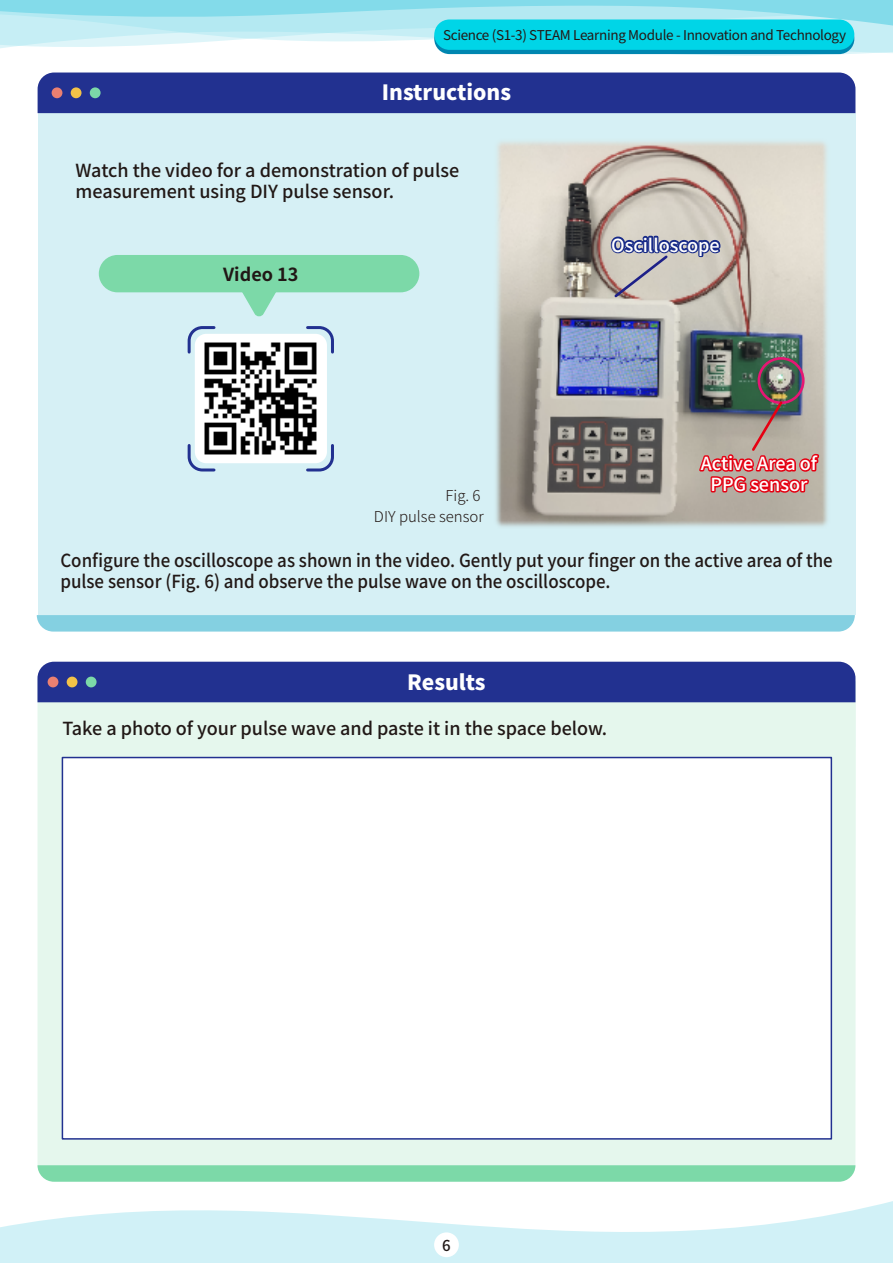
<style>
.page{position:relative;width:893px;height:1263px;background:#fff}
.page>*{position:absolute;margin:0;border:0;box-sizing:border-box;transform-origin:0 0}
.t1{font:900 21px "Noto Sans CJ Ktc";color:#fff}
.t2{font:500 18px/21px "Noto Sans CJ Ktc";color:#211816;scale:.94 1}
.t3{font:500 18px/21px "Noto Sans CJ Ktc";color:#211816}
.t4{font:500 18px/21px "Noto Sans CJ Ktc";color:#fff;text-align:center}
.t5{font:700 18px "Noto Sans CJ Ktc";color:#211816}
.t6{font:300 15px/21px "Noto Sans CJ Ktc";color:#231815;text-align:right}
.t7{font:500 15px "Noto Sans CJ Ktc";color:#211816}
.t8{font:13.5px "Noto Sans CJ Ktc";letter-spacing:-.025em;color:#251714}
</style>
<div class="page">
<svg style="left:444px;top:53px;width:423px;height:3px"></svg>
<svg style="left:0;top:41px;width:893px;height:12px"></svg>
<svg style="left:0;top:0;width:893px;height:41px;background:#a7e5ef"></svg>
<svg style="left:0;top:1201px;width:893px;height:62px;fill:#d1f1f7"></svg>
<div style="left:434px;top:1232px;width:25px;height:25px;background:#fff;border-radius:50%"></div>
<div style="left:38px;top:113px;width:817px;height:502px;background:#d6f0f5"></div>
<svg style="left:37px;top:615px;width:818px;height:17px;background:#88d1e2"></svg>
<div style="left:38px;top:73px;width:817px;height:40px;background:#223190"></div>
<div style="left:52px;top:87px;width:10px;height:11px;background:#eb8071;border-radius:50%"></div>
<div style="left:71px;top:87px;width:11px;height:11px;background:#f3c248;border-radius:50%"></div>
<div style="left:90px;top:87px;width:11px;height:11px;background:#7cd9a8;border-radius:50%"></div>
<div style="left:195px;top:334px;width:132px;height:129px;background:#fff;border-radius:11px"></div>
<svg style="left:187px;top:326px;width:29px;height:28px"></svg>
<svg style="left:306px;top:326px;width:28px;height:28px"></svg>
<svg style="left:187px;top:444px;width:29px;height:28px"></svg>
<svg style="left:306px;top:444px;width:28px;height:28px"></svg>
<div style="left:99px;top:255px;width:320px;height:37px;background:#7cd9a8;border-radius:19px"></div>
<svg style="left:238px;top:292px;width:43px;height:25px"></svg>
<img style="left:496px;top:141px;width:332px;height:386px">
<div style="left:758px;top:357px;width:47px;height:47px;border:3px solid #e61673;border-radius:50%"></div>
<svg style="left:696px;top:399px;width:126px;height:128px;background:#b08984"></svg>
<svg style="left:609px;top:234px;width:114px;height:66px;background:#a7a4ae"></svg>
<svg style="left:38px;top:1165px;width:817px;height:17px;background:#80daab"></svg>
<div style="left:38px;top:679px;width:818px;height:486px;background:#e5f7ed"></div>
<div style="left:37px;top:662px;width:818px;height:40px;background:#223190"></div>
<div style="left:62px;top:757px;width:770px;height:382px;background:#fff;border:2px solid #223190"></div>
<div style="left:48px;top:677px;width:10px;height:10px;background:#eb8071;border-radius:50%"></div>
<div style="left:67px;top:677px;width:10px;height:10px;background:#f3c248;border-radius:50%"></div>
<div style="left:86px;top:677px;width:11px;height:10px;background:#7cd9a8;border-radius:50%"></div>
<img style="left:201px;top:338px;width:120px;height:120px">
<div style="left:434px;top:24px;width:420px;height:30px;background:#0086b0;border-radius:15px"></div>
<div style="left:434px;top:19px;width:420px;height:31px;background:#00d5e7;border-radius:15px"></div>
<p class="t8" style="left:443px;top:28px;width:405px">Science (S1-3) STEAM Learning Module - Innovation and Technology</p>
<p class="t1" style="left:382px;top:81px;width:131px">Instructions</p>
<p class="t3" style="left:76px;top:161px;width:385px">Watch the video for a demonstration of pulse measurement using DIY pulse sensor.</p>
<p class="t5" style="left:223px;top:264px;width:77px">Video 13</p>
<p class="t4" style="left:611px;top:235px;width:110px">Oscilloscope</p>
<p class="t4" style="left:701px;top:453px;width:118px">Active Area of<br>PPG sensor</p>
<p class="t6" style="left:374px;top:485px;width:111px">Fig. 6<br>DIY pulse sensor</p>
<p class="t2" style="left:60px;top:550px;width:823px">Configure the oscilloscope as shown in the video. Gently put your finger on the active area of the pulse sensor (Fig. 6) and observe the pulse wave on the oscilloscope.</p>
<p class="t1" style="left:407px;top:670px;width:80px">Results</p>
<p class="t3" style="left:62px;top:718px;width:546px">Take a photo of your pulse wave and paste it in the space below.</p>
<p class="t7" style="left:442px;top:1237px;width:10px">6</p>
</div>
